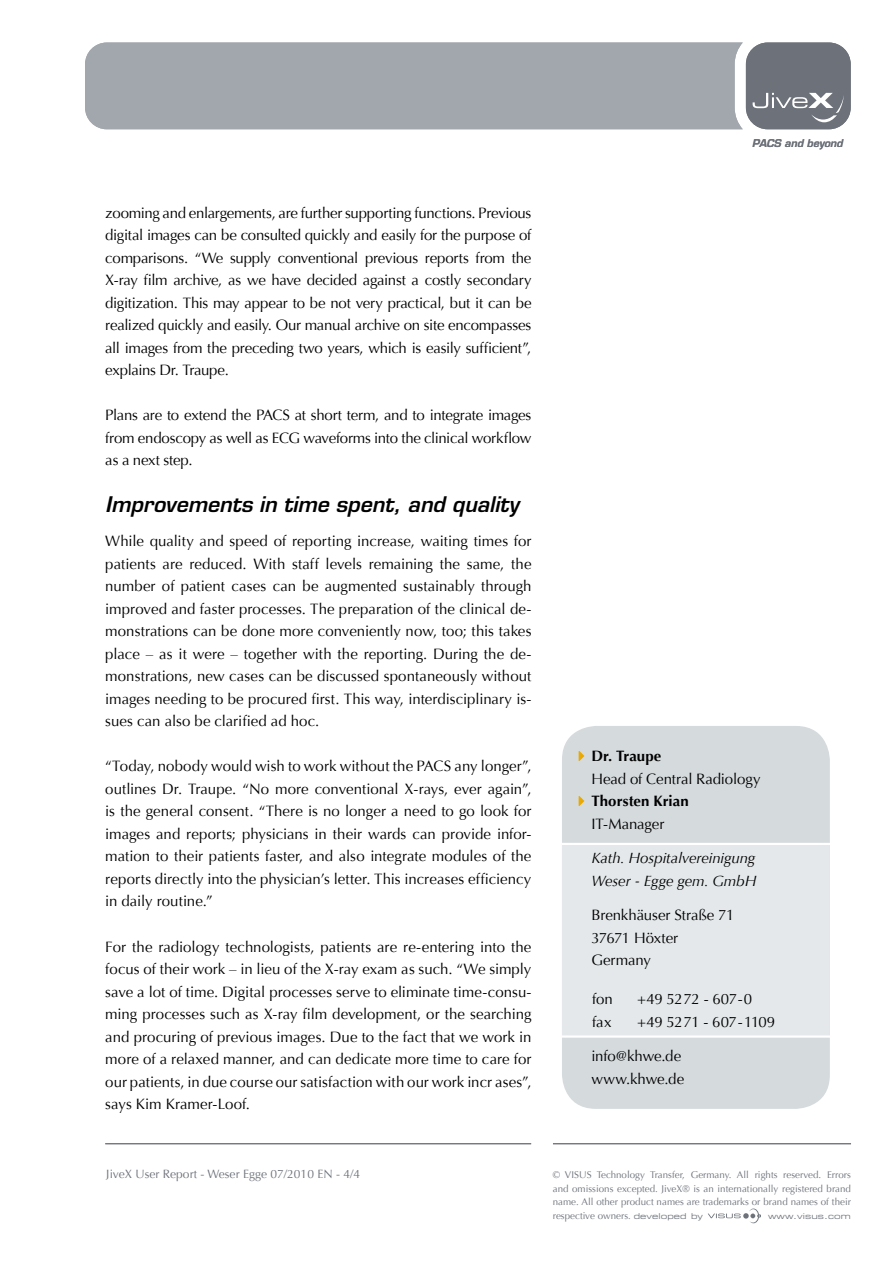
<style>
.page{position:relative;width:893px;height:1263px;background:#fff}
.page>*{position:absolute;margin:0;border:0;box-sizing:border-box;transform-origin:0 0}
.t1{font:italic 600 21px "Eurostile";color:#000}
.t2{font:15px/22.5px "Optima";letter-spacing:-.005em;color:#000;text-align:justify}
.t3{font:italic 15px/22.5px "Optima";letter-spacing:-.005em;color:#000}
.t4{font:700 15px "Optima";letter-spacing:.005em;color:#000}
.t5{font:15px "Optima";letter-spacing:-.03em;color:#000}
.t6{font:12px "Optima";color:#6d727a}
.t7{font:italic 600 10.5px "Eurostile";color:#6d727a}
.t8{font:9.75px/13.5px "Optima";color:#6d727a;text-align:justify}
.t9{font:8.1px "Eurostile Extended Two";letter-spacing:.01em;color:#6d727a}
.s1{font-size:9.3px}
.s2{font-family:"Eurostile Extended Two";font-size:8.1px}
</style>
<div class="page">
<div style="left:85px;top:43px;width:658px;height:86px;background:#a1a7ad"></div>
<div style="left:746px;top:43px;width:105px;height:86px;background:#6d727a;border-radius:22px"></div>
<svg style="left:753px;top:93px;width:91px;height:29px"></svg>
<hr style="left:553px;top:1143px;width:298px;height:1px;background:#6d727a">
<hr style="left:105px;top:1143px;width:426px;height:1px;background:#6d727a">
<svg style="left:708px;top:1208px;width:53px;height:15px"></svg>
<div style="left:562px;top:726px;width:268px;height:383px;background:#d5dadd;border-radius:34px"></div>
<div style="left:562px;top:845px;width:268px;height:190px;background:#e4e8ea"></div>
<hr style="left:562px;top:843px;width:281px;height:2px;background:#fff">
<hr style="left:561px;top:1035px;width:281px;height:3px;background:#fff">
<svg style="left:579px;top:751px;width:5px;height:10px"></svg>
<svg style="left:579px;top:796px;width:5px;height:10px"></svg>
<p class="t7" style="left:752px;top:137px;width:92px">PACS and beyond</p>
<p class="t2" style="left:105px;top:202px;width:428px">zooming and enlargements, are further supporting functions. Previous digital images can be consulted quickly and easily for the purpose of comparisons. “We supply conventional previous reports from the X-ray film archive, as we have decided against a costly secondary digitization. This may appear to be not very practical, but it can be realized quickly and easily. Our manual archive on site encompasses all images from the preceding two years, which is easily sufficient”, explains Dr. Traupe.</p>
<p class="t2" style="left:105px;top:404px;width:428px">Plans are to extend the PACS at short term, and to integrate images from endoscopy as well as ECG waveforms into the clinical workflow as a next step.</p>
<h1 class="t1" style="left:105px;top:491px;width:415px">Improvements in time spent, and quality</h1>
<p class="t2" style="left:105px;top:530px;width:428px">While quality and speed of reporting increase, waiting times for patients are reduced. With staff levels remaining the same, the number of patient cases can be augmented sustainably through improved and faster processes. The preparation of the clinical de&shy;monstrations can be done more conveniently now, too; this takes place – as it were – together with the reporting. During the de&shy;monstrations, new cases can be discussed spontaneously without images needing to be procured first. This way, interdisciplinary is&shy;sues can also be clarified ad hoc.</p>
<p class="t2" style="left:105px;top:755px;width:428px">“Today, nobody would wish to work without the PACS any longer”, outlines Dr. Traupe. “No more conventional X-rays, ever again”, is the general consent. “There is no longer a need to go look for images and reports; physicians in their wards can provide infor&shy;mation to their patients faster, and also integrate modules of the reports directly into the physician’s letter. This increases efficiency in daily routine.”</p>
<p class="t2" style="left:105px;top:935px;width:428px">For the radiology technologists, patients are re-entering into the focus of their work – in lieu of the X-ray exam as such. “We simply save a lot of time. Digital processes serve to eliminate time-consu&shy;ming processes such as X-ray film development, or the searching and procuring of previous images. Due to the fact that we work in more of a relaxed manner, and can dedicate more time to care for our patients, in due course our satisfaction with our work incr ases”, says Kim Kramer-Loof.</p>
<p class="t4" style="left:591px;top:747px;width:71px">Dr. Traupe</p>
<p class="t2" style="left:591px;top:767px;width:171px">Head of Central Radiology</p>
<p class="t4" style="left:591px;top:792px;width:99px">Thorsten Krian</p>
<p class="t2" style="left:591px;top:812px;width:75px">IT-Manager</p>
<p class="t3" style="left:591px;top:847px;width:167px">Kath. Hospitalvereinigung<br>Weser - Egge gem. GmbH</p>
<p class="t2" style="left:591px;top:904px;width:145px;text-align:left">Brenkhäuser Straße 71<br>37671 Höxter<br>Germany</p>
<p class="t2" style="left:592px;top:988px;width:22px">fon</p>
<p class="t2" style="left:637px;top:988px;width:117px">+49 5272 - 607-0</p>
<p class="t2" style="left:592px;top:1010px;width:21px">fax</p>
<p class="t5" style="left:637px;top:1013px;width:140px">+49 5271 - 607-1109</p>
<p class="t2" style="left:591px;top:1045px;width:94px">info@khwe.de www.khwe.de</p>
<p class="t6" style="left:106px;top:1167px;width:255px">JiveX User Report - Weser Egge 07/2010 EN - 4/4</p>
<p class="t8" style="left:553px;top:1168px;width:300px">© VISUS Technology Transfer, Germany. All rights reserved. Errors and omissions excepted. JiveX® is an internationally registered brand name. All other product names are trademarks or brand names of their respective owners<span class="s1">.</span> <span class="s2">developed by</span></p>
<p class="t9" style="left:768px;top:1210px;width:84px">www.visus.com</p>
</div>
